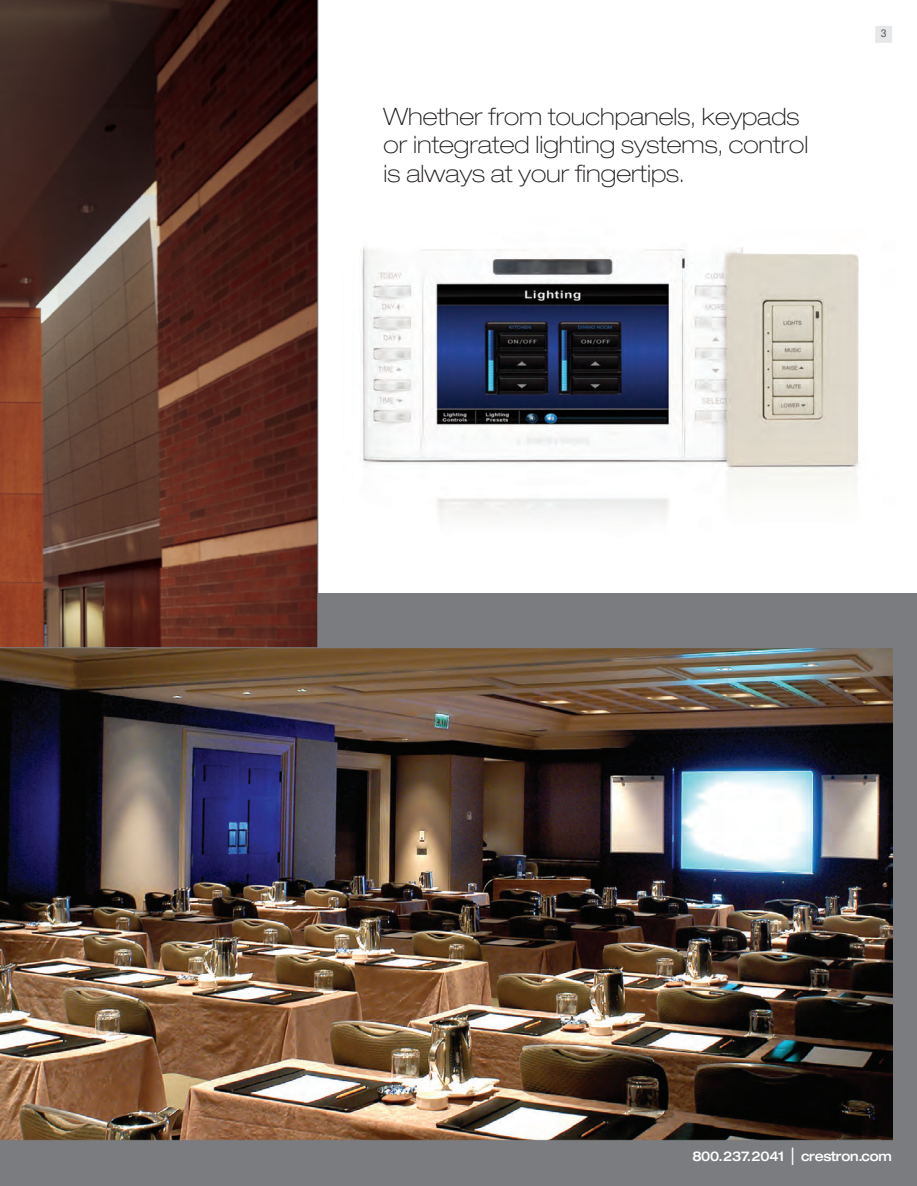
<style>
.page{position:relative;width:917px;height:1186px;background:#fff}
.page>*{position:absolute;margin:0;border:0;box-sizing:border-box;transform-origin:0 0}
.t1{font:100 expanded 24px/28.5px "Helvetica Neue";color:#231f20}
.t2{font:500 expanded 13.5px "Helvetica Neue";letter-spacing:-.02em;color:#fff;scale:.92 1}
.t3{font:condensed 10.8px "Helvetica Neue";color:#57585a;scale:1.11 1}
.s1{font-size:24px}
</style>
<div class="page">
<div style="left:0;top:593px;width:917px;height:593px;background:#7a7c7f"></div>
<svg style="left:0;top:0;width:318px;height:647px;background:#553026"></svg>
<img style="left:0;top:647px;width:893px;height:494px">
<img style="left:362px;top:247px;width:497px;height:269px">
<div style="left:876px;top:27px;width:15px;height:15px;background:#e6e7e9"></div>
<div style="left:876px;top:26px;width:16px;height:16px;border:1px solid #e6e7e9"></div>
<p class="t1" style="left:384px;top:105px;width:426px">Whether from touchpanels, keypads or integrated lighting systems, control is always at your fingertips.</p>
<p class="t3" style="left:881px;top:30px;width:7px">3</p>
<p class="t2" style="left:692px;top:1152px;width:218px">800.237.2041 <span class="s1">l</span> crestron.com</p>
</div>
